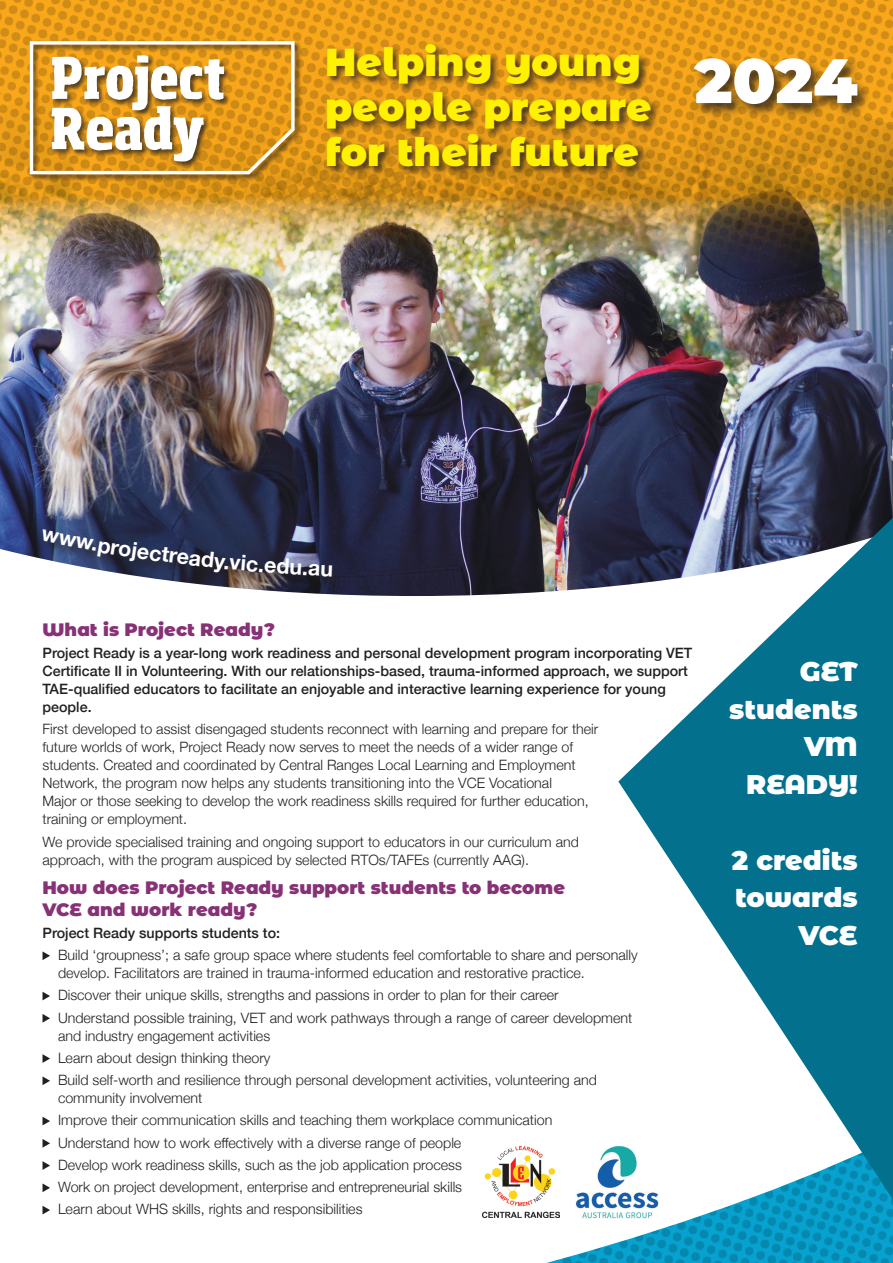
<style>
.page{position:relative;width:893px;height:1263px;background:#fff}
.page>*{position:absolute;margin:0;border:0;box-sizing:border-box;transform-origin:0 0}
.t1{font:900 62.55px "Montserrat Alternates";color:#fff}
.t2{font:900 39px/45px "Montserrat Alternates";color:#fff101}
.t3{font:900 27px/37.5px "Montserrat Alternates";color:#fff;text-align:right}
.t4{font:900 18px/21.6px "Montserrat Alternates";color:#873176}
.t5{font:300 14.25px/22.2px "Helvetica Neue";color:#231f20}
.t6{font:500 14.25px/18px "Helvetica Neue";color:#231f20}
</style>
<div class="page">
<svg style="left:42px;top:951px;width:851px;height:312px"></svg>
<img style="left:0;top:281px;width:893px;height:315px">
<img style="left:0;top:0;width:893px;height:281px">
<svg style="left:43px;top:951px;width:7px;height:9px"></svg>
<svg style="left:43px;top:992px;width:7px;height:8px"></svg>
<svg style="left:43px;top:1014px;width:7px;height:9px"></svg>
<svg style="left:43px;top:1054px;width:7px;height:9px"></svg>
<svg style="left:43px;top:1076px;width:7px;height:9px"></svg>
<svg style="left:43px;top:1117px;width:7px;height:8px"></svg>
<svg style="left:43px;top:1139px;width:7px;height:9px"></svg>
<svg style="left:43px;top:1161px;width:7px;height:9px"></svg>
<svg style="left:43px;top:1183px;width:7px;height:9px"></svg>
<svg style="left:43px;top:1206px;width:7px;height:8px"></svg>
<div style="left:692px;top:56px;width:179px;height:62px;background:#231f20;opacity:.75"></div>
<img style="left:483px;top:1146px;width:76px;height:72px">
<img style="left:576px;top:1145px;width:83px;height:74px">
<div style="left:29px;top:40px;width:273px;height:142px;background:#231f20;opacity:.75"></div>
<svg style="left:30px;top:41px;width:265px;height:133px"></svg>
<div style="left:326px;top:42px;width:335px;height:134px;background:#231f20;opacity:.75"></div>
<svg style="left:618px;top:517px;width:275px;height:683px;fill:#05718e"></svg>
<div style="left:41px;top:528px;width:305px;height:62px;background:#231f20;opacity:.75"></div>
<svg style="left:41px;top:530px;width:291px;height:46px;background:#3a415d"></svg>
<h2 class="t2" style="left:325px;top:37px;width:328px">Helping young people prepare for their future</h2>
<h1 class="t1" style="left:694px;top:34px;width:165px">2024</h1>
<p class="t4" style="left:43px;top:617px;width:234px">What is Project Ready?</p>
<p class="t6" style="left:43px;top:643px;width:651px">Project Ready is a year-long work readiness and personal development program incorporating VET Certificate II in Volunteering. With our relationships-based, trauma-informed approach, we support TAE-qualified educators to facilitate an enjoyable and interactive learning experience for young people.</p>
<p class="t5" style="left:43px;top:719px;width:557px;line-height:18px">First developed to assist disengaged students reconnect with learning and prepare for their future worlds of work, Project Ready now serves to meet the needs of a wider range of students. Created and coordinated by Central Ranges Local Learning and Employment Network, the program now helps any students transitioning into the VCE Vocational<br>Major or those seeking to develop the work readiness skills required for further education, training or employment.</p>
<p class="t5" style="left:43px;top:831px;width:538px;line-height:18px">We provide specialised training and ongoing support to educators in our curriculum and approach, with the program auspiced by selected RTOs/TAFEs (currently AAG).</p>
<p class="t4" style="left:43px;top:876px;width:524px">How does Project Ready support students to become<br>VCE and work ready?</p>
<p class="t6" style="left:43px;top:923px;width:239px">Project Ready supports students to:</p>
<p class="t5" style="left:58px;top:945px;width:581px;line-height:18px">Build ‘groupness’; a safe group space where students feel comfortable to share and personally develop. Facilitators are trained in trauma-informed education and restorative practice.</p>
<p class="t5" style="left:58px;top:983px;width:576px">Discover their unique skills, strengths and passions in order to plan for their career<br>Understand possible training, VET and work pathways through a range of career development</p>
<p class="t5" style="left:58px;top:1023px;width:540px">and industry engagement activities<br>Learn about design thinking theory<br>Build self-worth and resilience through personal development activities, volunteering and</p>
<p class="t5" style="left:58px;top:1086px;width:496px">community involvement<br>Improve their communication skills and teaching them workplace communication Understand how to work effectively with a diverse range of people<br>Develop work readiness skills, such as the job application process<br>Work on project development, enterprise and entrepreneurial skills<br>Learn about WHS skills, rights and responsibilities</p>
<h3 class="t3" style="left:729px;top:651px;width:130px">GET students<br>VM<br>READY!</h3>
<h3 class="t3" style="left:732px;top:839px;width:127px">2 credits towards<br>VCE</h3>
</div>
